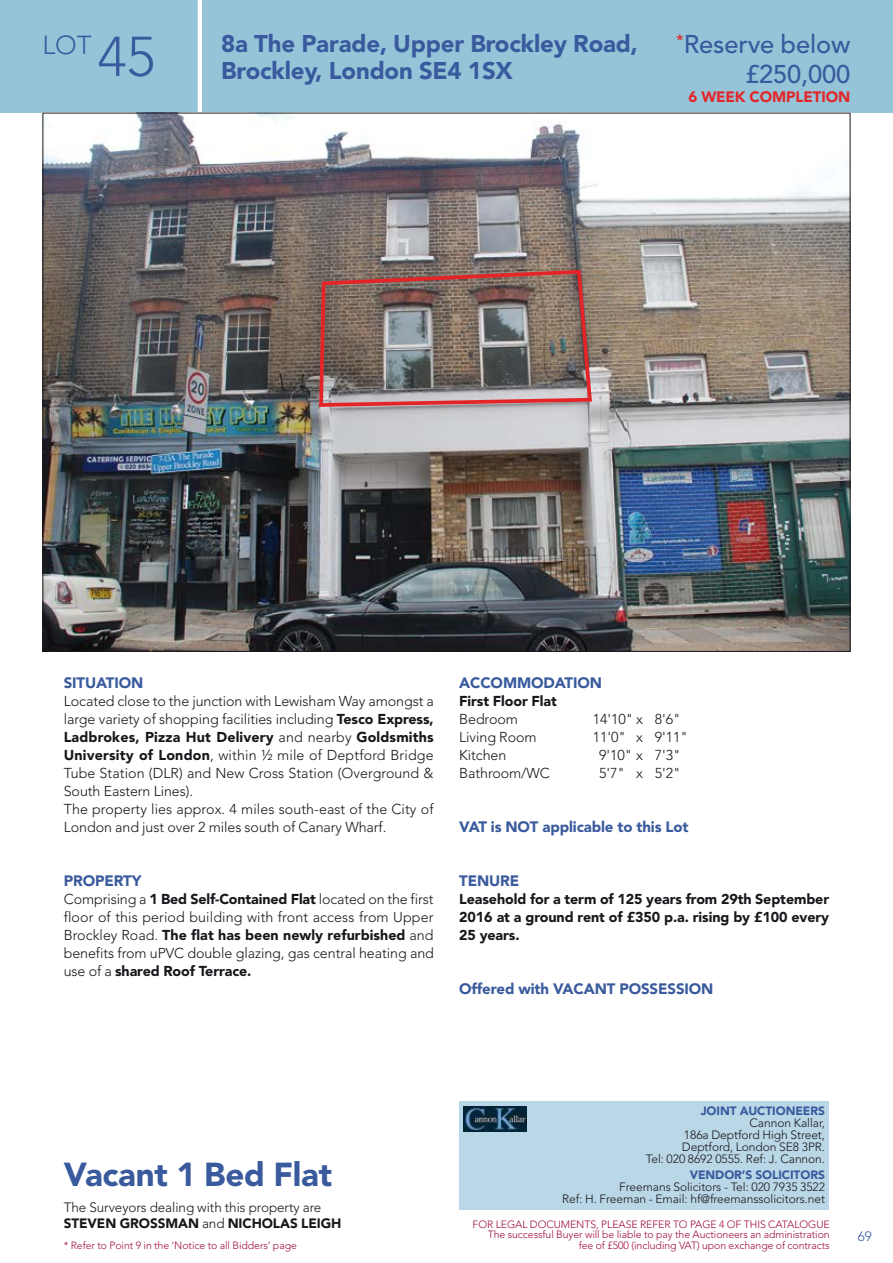
<style>
.page{position:relative;width:893px;height:1263px;background:#fff}
.page>*{position:absolute;margin:0;border:0;box-sizing:border-box;transform-origin:0 0}
.t1{font:900 33px "Avenir LT Std";letter-spacing:-.005em;color:#395a9d}
.t2{font:300 25.8px "Avenir LT Std";color:#395a9d}
.t3{font:500 25.5px/29.2px "Avenir LT Std";letter-spacing:-.005em;color:#395a9d;text-align:right}
.t4{font:900 24px/27px "Avenir LT Std";letter-spacing:-.005em;color:#395a9d}
.t5{font:900 15px "Avenir LT Std";letter-spacing:-.005em;color:#395a9d}
.t6{font:900 15px "Avenir LT Std";letter-spacing:-.005em;color:#e42528}
.t7{font:300 14.25px/18px "Avenir LT Std";letter-spacing:-.005em;color:#1a171c}
.t8{font:900 14.25px/18px "Avenir LT Std";letter-spacing:-.005em;color:#1a171c;text-align:justify}
.t9{font:300 13.5px/16.5px "Avenir LT Std";letter-spacing:-.005em;color:#1a171c}
.t10{font:300 13.5px "Avenir LT Std";color:#395a9d}
.t11{font:300 12px/12px "Avenir LT Std";letter-spacing:-.005em;color:#1a171c;text-align:right}
.t12{font:900 12px "Avenir LT Std";letter-spacing:-.005em;color:#395a9d}
.t13{font:300 10.5px/10.5px "Avenir LT Std";letter-spacing:-.005em;color:#a00f3b;text-align:right}
.s1{font-size:55.5px}
.s2{font-weight:900}
</style>
<div class="page">
<div style="left:0;top:0;width:893px;height:113px;background:#95c4d9"></div>
<hr style="left:198px;top:0;width:4px;height:113px;background:#fff">
<img style="left:45px;top:115px;width:803px;height:535px">
<img style="left:317px;top:268px;width:277px;height:141px">
<div style="left:459px;top:1102px;width:370px;height:108px;background:#b9d7e7"></div>
<img style="left:463px;top:1106px;width:64px;height:25px">
<h2 class="t2" style="left:43px;top:30px;width:114px">LOT <span class="s1">45</span></h2>
<h3 class="t4" style="left:221px;top:30px;width:418px">8a The Parade, Upper Brockley Road,<br>Brockley, London SE4 1SX</h3>
<h3 class="t3" style="left:676px;top:30px;width:176px"><sup>*</sup>Reserve below £250,000</h3>
<p class="t6" style="left:689px;top:88px;width:163px">6 WEEK COMPLETION</p>
<p class="t5" style="left:64px;top:673px;width:81px">SITUATION</p>
<p class="t7" style="left:64px;top:692px;width:372px">Located close to the junction with Lewisham Way amongst a large variety of shopping facilities including <span class="s2">Tesco Express, Ladbrokes, Pizza Hut Delivery</span> and nearby <span class="s2">Goldsmiths University of London</span>, within ½ mile of Deptford Bridge Tube Station (DLR) and New Cross Station (Overground &amp; South Eastern Lines).<br>The property lies approx. 4 miles south-east of the City of London and just over 2 miles south of Canary Wharf.</p>
<p class="t5" style="left:64px;top:871px;width:79px">PROPERTY</p>
<p class="t7" style="left:64px;top:890px;width:372px;text-align:justify">Comprising a <span class="s2">1 Bed Self-Contained Flat</span> located on the first floor of this period building with front access from Upper Brockley Road. <span class="s2">The flat has been newly refurbished</span> and benefits from uPVC double glazing, gas central heating and use of a <span class="s2">shared Roof Terrace.</span></p>
<p class="t5" style="left:459px;top:673px;width:144px">ACCOMMODATION</p>
<p class="t8" style="left:459px;top:692px;width:99px">First Floor Flat</p>
<p class="t7" style="left:459px;top:710px;width:60px">Bedroom</p>
<p class="t7" style="left:593px;top:710px;width:89px">14'10" x 8'6"</p>
<p class="t7" style="left:459px;top:728px;width:79px">Living Room</p>
<p class="t7" style="left:593px;top:728px;width:97px">11'0" x 9'11"</p>
<p class="t7" style="left:459px;top:746px;width:49px">Kitchen</p>
<p class="t7" style="left:599px;top:746px;width:83px">9'10" x 7'3"</p>
<p class="t7" style="left:459px;top:764px;width:92px">Bathroom/WC</p>
<p class="t7" style="left:599px;top:764px;width:83px">5'7" x 5'2"</p>
<p class="t5" style="left:459px;top:817px;width:231px">VAT is NOT applicable to this Lot</p>
<p class="t5" style="left:459px;top:871px;width:62px">TENURE</p>
<p class="t8" style="left:459px;top:890px;width:371px">Leasehold for a term of 125 years from 29th September 2016 at a ground rent of £350 p.a. rising by £100 every 25 years.</p>
<p class="t5" style="left:459px;top:979px;width:256px">Offered with VACANT POSSESSION</p>
<h1 class="t1" style="left:64px;top:1154px;width:270px">Vacant 1 Bed Flat</h1>
<p class="t9" style="left:64px;top:1199px;width:279px">The Surveyors dealing with this property are<br><span class="s2">STEVEN GROSSMAN</span> and <span class="s2">NICHOLAS LEIGH</span></p>
<p class="t13" style="left:64px;top:1240px;width:235px">* Refer to Point 9 in the ‘Notice to all Bidders’ page</p>
<p class="t12" style="left:701px;top:1104px;width:126px">JOINT AUCTIONEERS</p>
<p class="t11" style="left:646px;top:1117px;width:181px">Cannon Kallar,<br>186a Deptford High Street,<br>Deptford, London SE8 3PR.<br>Tel: 020 8692 0555. Ref: J. Cannon.</p>
<p class="t12" style="left:690px;top:1168px;width:137px">VENDOR’S SOLICITORS</p>
<p class="t11" style="left:562px;top:1181px;width:264px">Freemans Solicitors - Tel: 020 7935 3522<br>Ref: H. Freeman - Email: hf@freemanssolicitors.net</p>
<p class="t13" style="left:473px;top:1219px;width:359px">FOR LEGAL DOCUMENTS, PLEASE REFER TO PAGE 4 OF THIS CATALOGUE<br>The successful Buyer will be liable to pay the Auctioneers an administration fee of £500 (including VAT) upon exchange of contracts</p>
<p class="t10" style="left:858px;top:1229px;width:15px">69</p>
</div>
